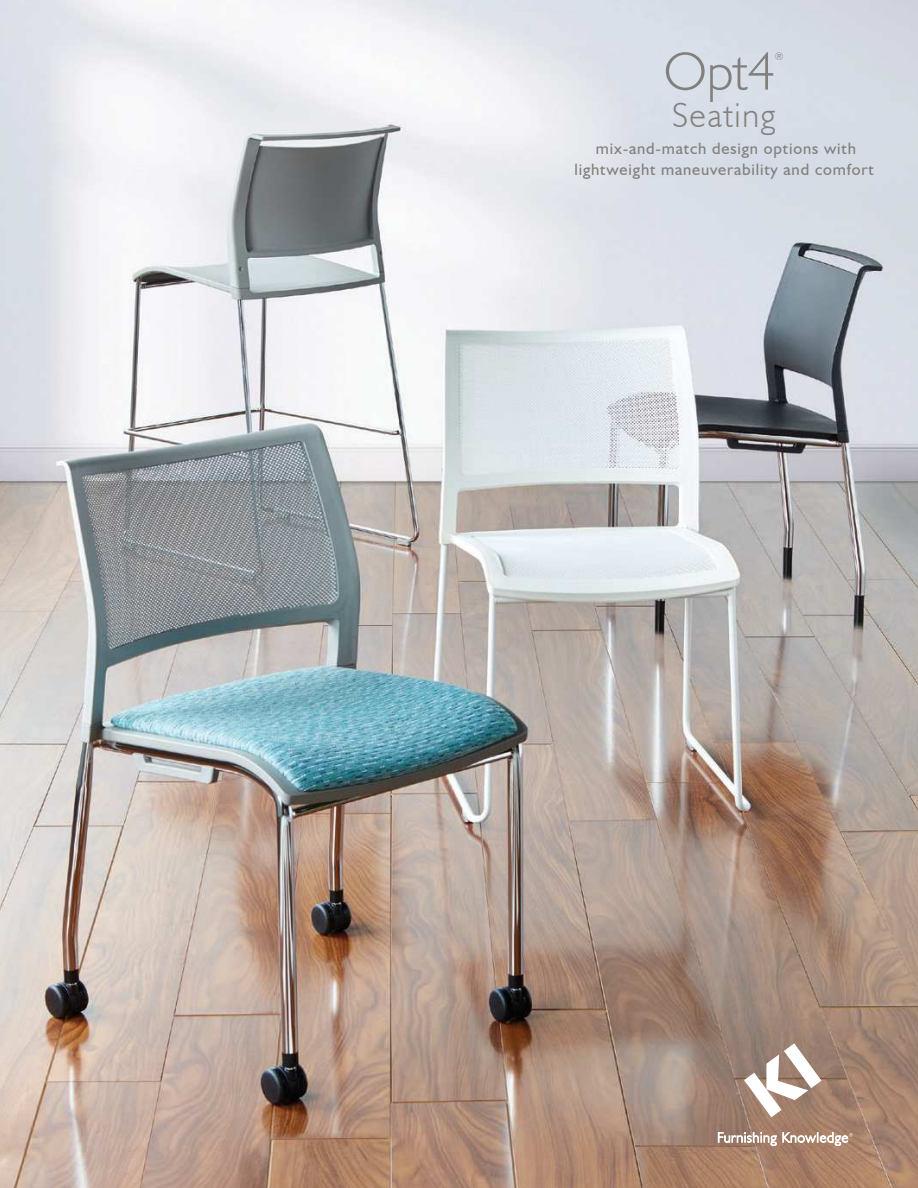
<style>
.page{position:relative;width:918px;height:1188px;background:#fff}
.page>*{position:absolute;margin:0;border:0;box-sizing:border-box;transform-origin:0 0}
.t1{font:300 54px "Humanist 521 BT";color:#81807d}
.t2{font:300 34.5px "Humanist 521 BT";letter-spacing:.05em;color:#81807d}
.t3{font:16.5px/21px "Humanist 521 BT";letter-spacing:.05em;color:#81807d;text-align:center}
.t4{font:300 10.5px "Humanist 521 BT";color:#81807d}
</style>
<div class="page">
<img style="left:0;top:0;width:918px;height:1188px">
<svg style="left:744px;top:1043px;width:78px;height:74px"></svg>
<svg style="left:718px;top:1132px;width:135px;height:14px"></svg>
<h1 class="t1" style="left:664px;top:51px;width:113px">Opt4</h1>
<p class="t4" style="left:775px;top:52px;width:10px">®</p>
<h2 class="t2" style="left:672px;top:103px;width:105px">Seating</h2>
<p class="t3" style="left:574px;top:139px;width:301px">mix-and-match design options with lightweight maneuverability and comfort</p>
</div>
